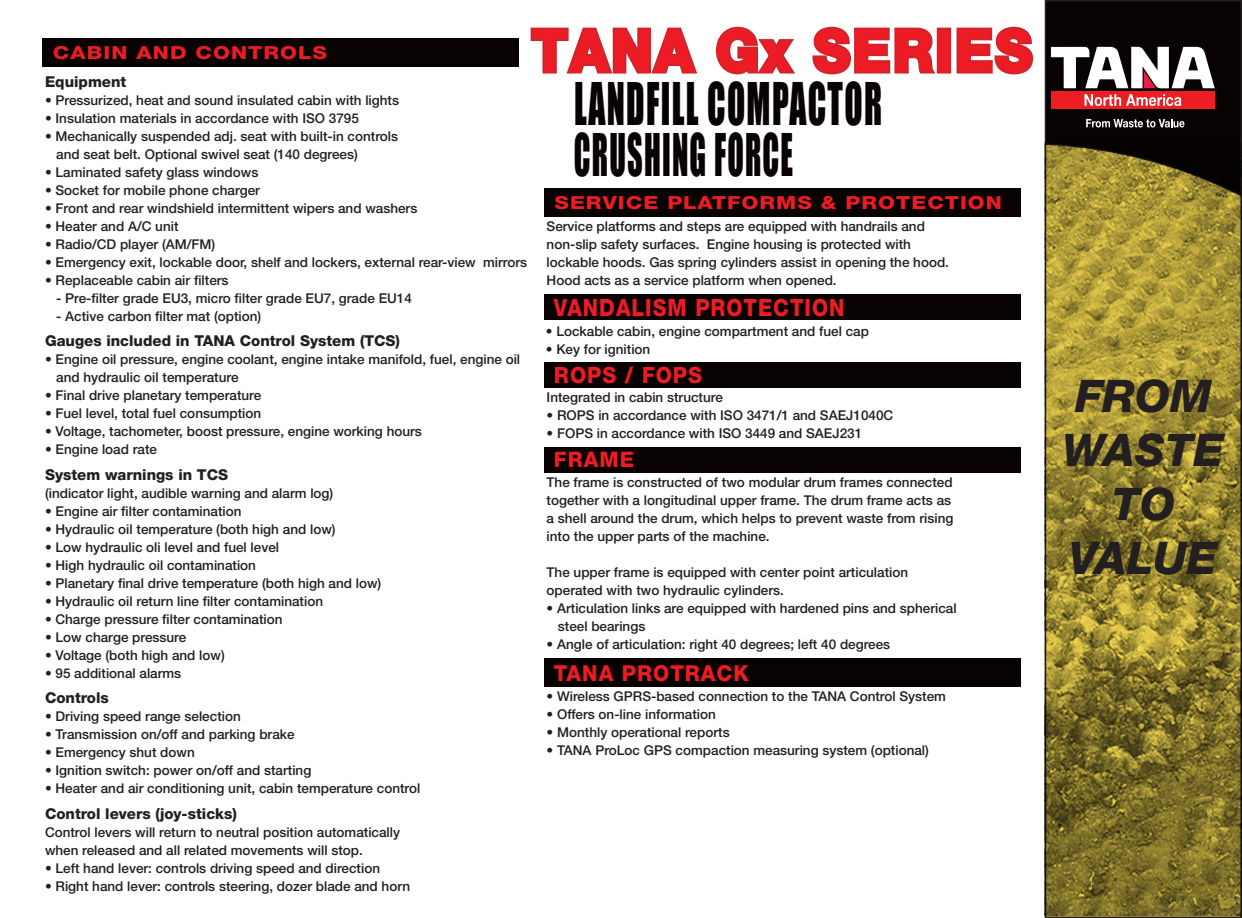
<style>
.page{position:relative;width:1242px;height:918px;background:#fff}
.page>*{position:absolute;margin:0;border:0;box-sizing:border-box;transform-origin:0 0}
.t1{font:800 58.8px "Helvetica Neue LT Std";letter-spacing:.04em;color:#ed1c24;scale:.95 1}
.t2{font:54px "Impact";letter-spacing:.04em;color:#080302;scale:.62 1}
.t3{font:54px "Impact";letter-spacing:.04em;color:#080302;scale:.56 1}
.t4{font:italic 800 45px/54px "Helvetica Neue LT Std";color:#231f20;text-align:center}
.t5{font:800 23.85px "Helvetica Neue LT Std";letter-spacing:.05em;color:#ed1c24;scale:.87 1}
.t6{font:800 22.5px "Helvetica Neue LT Std";letter-spacing:.05em;color:#ed1c24;scale:.92 1}
.t7{font:800 22.05px "Helvetica Neue LT Std";letter-spacing:.05em;color:#ed1c24;scale:.94 1}
.t8{font:800 21.45px "Helvetica Neue LT Std";letter-spacing:.05em;color:#ed1c24}
.t9{font:800 18px "Helvetica Neue LT Std";letter-spacing:.05em;color:#ed1c24;scale:1.21 1}
.t10{font:800 15px "Helvetica Neue LT Std";color:#231f20}
.t11{font:500 13.5px/18px "Helvetica Neue LT Std";color:#231f20}
</style>
<div class="page">
<div style="left:544px;top:447px;width:476px;height:25px;background:#080302"></div>
<div style="left:42px;top:38px;width:477px;height:29px;background:#080302"></div>
<div style="left:544px;top:188px;width:476px;height:29px;background:#080302"></div>
<div style="left:544px;top:295px;width:476px;height:25px;background:#080302"></div>
<div style="left:544px;top:363px;width:476px;height:25px;background:#080302"></div>
<div style="left:544px;top:658px;width:476px;height:29px;background:#080302"></div>
<div style="left:1048px;top:3px;width:191px;height:140px;background:#080302"></div>
<img style="left:1044px;top:143px;width:198px;height:773px">
<div style="left:1051px;top:91px;width:164px;height:18px;background:#ee1d23"></div>
<svg style="left:1086px;top:119px;width:99px;height:8px"></svg>
<svg style="left:1051px;top:46px;width:164px;height:60px"></svg>
<svg style="left:530px;top:27px;width:168px;height:47px"></svg>
<svg style="left:715px;top:26px;width:80px;height:49px"></svg>
<svg style="left:812px;top:26px;width:129px;height:49px"></svg>
<div style="left:937px;top:28px;width:14px;height:46px;border:4px solid #d1232a"></div>
<svg style="left:956px;top:26px;width:78px;height:49px"></svg>
<p class="t1" style="left:532px;top:16px;width:529px">TANA Gx SERIES</p>
<p class="t2" style="left:574px;top:62px;width:498px">LANDFILL COMPACTOR</p>
<p class="t3" style="left:574px;top:113px;width:393px">CRUSHING FORCE</p>
<p class="t9" style="left:53px;top:42px;width:228px">CABIN AND CONTROLS</p>
<p class="t10" style="left:45px;top:73px;width:83px">Equipment</p>
<p class="t11" style="left:45px;top:91px;width:356px">• Pressurized, heat and sound insulated cabin with lights</p>
<p class="t11" style="left:45px;top:109px;width:315px">• Insulation materials in accordance with ISO 3795</p>
<p class="t11" style="left:45px;top:127px;width:355px">• Mechanically suspended adj. seat with built-in controls</p>
<p class="t11" style="left:56px;top:145px;width:303px">and seat belt. Optional swivel seat (140 degrees)</p>
<p class="t11" style="left:45px;top:163px;width:215px">• Laminated safety glass windows</p>
<p class="t11" style="left:45px;top:181px;width:217px">• Socket for mobile phone charger</p>
<p class="t11" style="left:45px;top:199px;width:374px">• Front and rear windshield intermittent wipers and washers</p>
<p class="t11" style="left:45px;top:217px;width:135px">• Heater and A/C unit</p>
<p class="t11" style="left:45px;top:235px;width:172px">• Radio/CD player (AM/FM)</p>
<p class="t11" style="left:45px;top:253px;width:484px">• Emergency exit, lockable door, shelf and lockers, external rear-view mirrors</p>
<p class="t11" style="left:45px;top:271px;width:185px">• Replaceable cabin air filters</p>
<p class="t11" style="left:56px;top:289px;width:357px">- Pre-filter grade EU3, micro filter grade EU7, grade EU14</p>
<p class="t11" style="left:56px;top:307px;width:207px">- Active carbon filter mat (option)</p>
<p class="t10" style="left:45px;top:332px;width:357px">Gauges included in TANA Control System (TCS)</p>
<p class="t11" style="left:56px;top:350px;width:465px;text-indent:-11px">• Engine oil pressure, engine coolant, engine intake manifold, fuel, engine oil and hydraulic oil temperature</p>
<p class="t11" style="left:45px;top:386px;width:218px">• Final drive planetary temperature</p>
<p class="t11" style="left:45px;top:404px;width:218px">• Fuel level, total fuel consumption</p>
<p class="t11" style="left:45px;top:422px;width:378px">• Voltage, tachometer, boost pressure, engine working hours</p>
<p class="t11" style="left:45px;top:440px;width:114px">• Engine load rate</p>
<p class="t10" style="left:45px;top:466px;width:185px">System warnings in TCS</p>
<p class="t11" style="left:45px;top:484px;width:290px">(indicator light, audible warning and alarm log)</p>
<p class="t11" style="left:45px;top:502px;width:198px">• Engine air filter contamination</p>
<p class="t11" style="left:45px;top:520px;width:292px">• Hydraulic oil temperature (both high and low)</p>
<p class="t11" style="left:45px;top:538px;width:236px">• Low hydraulic oli level and fuel level</p>
<p class="t11" style="left:45px;top:556px;width:213px">• High hydraulic oil contamination</p>
<p class="t11" style="left:45px;top:574px;width:338px">• Planetary final drive temperature (both high and low)</p>
<p class="t11" style="left:45px;top:592px;width:280px">• Hydraulic oil return line filter contamination</p>
<p class="t11" style="left:45px;top:610px;width:239px">• Charge pressure filter contamination</p>
<p class="t11" style="left:45px;top:628px;width:143px">• Low charge pressure</p>
<p class="t11" style="left:45px;top:646px;width:181px">• Voltage (both high and low)</p>
<p class="t11" style="left:45px;top:664px;width:138px">• 95 additional alarms</p>
<p class="t10" style="left:45px;top:689px;width:65px">Controls</p>
<p class="t11" style="left:45px;top:707px;width:197px">• Driving speed range selection</p>
<p class="t11" style="left:45px;top:725px;width:251px">• Transmission on/off and parking brake</p>
<p class="t11" style="left:45px;top:743px;width:151px">• Emergency shut down</p>
<p class="t11" style="left:45px;top:761px;width:268px">• Ignition switch: power on/off and starting</p>
<p class="t11" style="left:45px;top:779px;width:377px">• Heater and air conditioning unit, cabin temperature control</p>
<p class="t10" style="left:45px;top:805px;width:193px">Control levers (joy-sticks)</p>
<p class="t11" style="left:45px;top:823px;width:357px">Control levers will return to neutral position automatically</p>
<p class="t11" style="left:45px;top:841px;width:319px">when released and all related movements will stop.</p>
<p class="t11" style="left:45px;top:859px;width:337px">• Left hand lever: controls driving speed and direction</p>
<p class="t11" style="left:45px;top:877px;width:367px">• Right hand lever: controls steering, dozer blade and horn</p>
<p class="t9" style="left:554px;top:192px;width:371px">SERVICE PLATFORMS &amp; PROTECTION</p>
<p class="t11" style="left:547px;top:217px;width:404px">Service platforms and steps are equipped with handrails and non-slip safety surfaces. Engine housing is protected with lockable hoods. Gas spring cylinders assist in opening the hood.<br>Hood acts as a service platform when opened.</p>
<p class="t11" style="left:546px;top:322px;width:325px">• Lockable cabin, engine compartment and fuel cap</p>
<p class="t11" style="left:546px;top:340px;width:106px">• Key for ignition</p>
<p class="t11" style="left:547px;top:388px;width:178px">Integrated in cabin structure</p>
<p class="t11" style="left:547px;top:406px;width:348px">• ROPS in accordance with ISO 3471/1 and SAEJ1040C</p>
<p class="t11" style="left:547px;top:424px;width:317px">• FOPS in accordance with ISO 3449 and SAEJ231</p>
<p class="t5" style="left:554px;top:293px;width:335px">VANDALISM PROTECTION</p>
<p class="t6" style="left:554px;top:362px;width:163px">ROPS / FOPS</p>
<p class="t8" style="left:554px;top:447px;width:81px">FRAME</p>
<p class="t11" style="left:547px;top:473px;width:408px">The frame is constructed of two modular drum frames connected together with a longitudinal upper frame. The drum frame acts as a shell around the drum, which helps to prevent waste from rising into the upper parts of the machine.</p>
<p class="t11" style="left:547px;top:563px;width:363px">The upper frame is equipped with center point articulation</p>
<p class="t11" style="left:547px;top:581px;width:239px">operated with two hydraulic cylinders.</p>
<p class="t11" style="left:558px;top:599px;width:400px;text-indent:-11px">• Articulation links are equipped with hardened pins and spherical steel bearings</p>
<p class="t11" style="left:547px;top:635px;width:345px">• Angle of articulation: right 40 degrees; left 40 degrees</p>
<p class="t7" style="left:554px;top:660px;width:209px">TANA PROTRACK</p>
<p class="t11" style="left:547px;top:688px;width:401px">• Wireless GPRS-based connection to the TANA Control System</p>
<p class="t11" style="left:547px;top:706px;width:171px">• Offers on-line information</p>
<p class="t11" style="left:547px;top:724px;width:185px">• Monthly operational reports</p>
<p class="t11" style="left:547px;top:742px;width:384px">• TANA ProLoc GPS compaction measuring system (optional)</p>
<p class="t4" style="left:1063px;top:368px;width:163px">FROM<br>WASTE<br>TO<br>VALUE</p>
</div>
